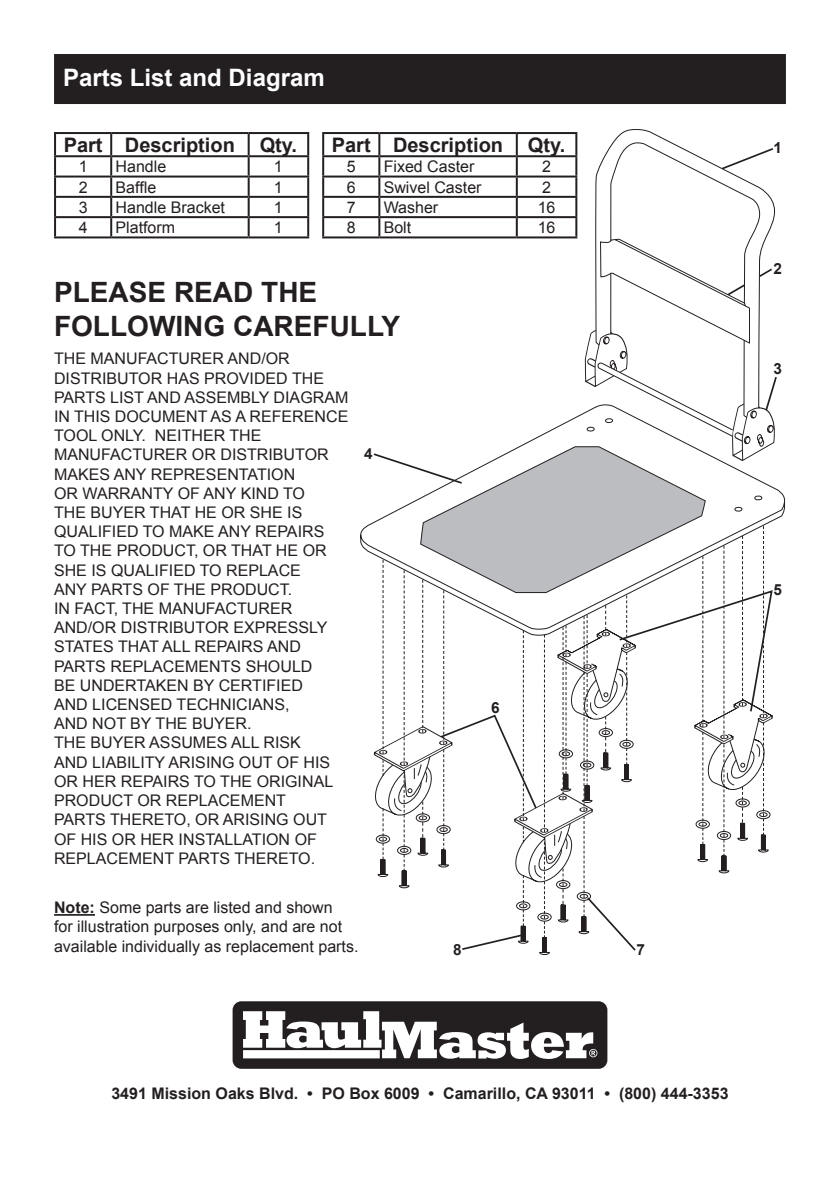
<style>
.page{position:relative;width:840px;height:1191px;background:#fff}
.page>*{position:absolute;margin:0;border:0;box-sizing:border-box;transform-origin:0 0}
.Header_0931{font:700 28px/33.6px "Arial";color:#231f20}
.Section_Headers_0931{font:700 24px "Arial";color:#fff}
.Table_Heading{font:700 20px "Arial";color:#231f20}
.Table_Text{font:16px/19.2px "Arial";color:#231f20}
.t1{font:700 16px "Arial";color:#231f20}
.Table_____Qty{font:16px "Arial";color:#231f20}
.Part__s{font:700 15.4px "Arial";color:#231f20}
.s1{font-weight:700}
</style>
<div class="page">
<div style="left:54px;top:54px;width:731px;height:50px;background:#231f20"></div>
<hr style="left:54px;top:134px;width:2px;height:21px;background:#231f20">
<hr style="left:110px;top:134px;width:2px;height:21px;background:#231f20">
<hr style="left:247px;top:134px;width:2px;height:21px;background:#231f20">
<hr style="left:307px;top:134px;width:2px;height:21px;background:#231f20">
<hr style="left:54px;top:155px;width:57px;height:2px;background:#231f20">
<hr style="left:111px;top:155px;width:137px;height:2px;background:#231f20">
<hr style="left:248px;top:155px;width:61px;height:2px;background:#231f20">
<hr style="left:54px;top:175px;width:57px;height:2px;background:#231f20">
<hr style="left:111px;top:175px;width:137px;height:2px;background:#231f20">
<hr style="left:248px;top:175px;width:61px;height:2px;background:#231f20">
<hr style="left:54px;top:196px;width:57px;height:2px;background:#231f20">
<hr style="left:111px;top:196px;width:137px;height:2px;background:#231f20">
<hr style="left:248px;top:196px;width:61px;height:2px;background:#231f20">
<hr style="left:54px;top:216px;width:57px;height:2px;background:#231f20">
<svg style="left:54px;top:157px;width:2px;height:79px"></svg>
<hr style="left:111px;top:216px;width:137px;height:2px;background:#231f20">
<svg style="left:110px;top:157px;width:2px;height:79px"></svg>
<hr style="left:248px;top:216px;width:61px;height:2px;background:#231f20">
<svg style="left:247px;top:157px;width:2px;height:79px"></svg>
<svg style="left:307px;top:157px;width:2px;height:79px"></svg>
<hr style="left:54px;top:236px;width:57px;height:2px;background:#231f20">
<hr style="left:111px;top:236px;width:137px;height:2px;background:#231f20">
<hr style="left:248px;top:236px;width:61px;height:2px;background:#231f20">
<hr style="left:54px;top:132px;width:57px;height:2px;background:#231f20">
<hr style="left:111px;top:132px;width:137px;height:2px;background:#231f20">
<hr style="left:248px;top:132px;width:61px;height:2px;background:#231f20">
<hr style="left:322px;top:134px;width:2px;height:21px;background:#231f20">
<hr style="left:378px;top:134px;width:2px;height:21px;background:#231f20">
<hr style="left:515px;top:134px;width:2px;height:21px;background:#231f20">
<hr style="left:575px;top:134px;width:2px;height:21px;background:#231f20">
<hr style="left:322px;top:155px;width:57px;height:2px;background:#231f20">
<hr style="left:322px;top:175px;width:57px;height:2px;background:#231f20">
<hr style="left:322px;top:196px;width:57px;height:2px;background:#231f20">
<hr style="left:322px;top:216px;width:57px;height:2px;background:#231f20">
<svg style="left:322px;top:157px;width:2px;height:79px"></svg>
<hr style="left:322px;top:236px;width:57px;height:2px;background:#231f20">
<hr style="left:322px;top:132px;width:57px;height:2px;background:#231f20">
<hr style="left:379px;top:132px;width:137px;height:2px;background:#231f20">
<hr style="left:516px;top:132px;width:61px;height:2px;background:#231f20">
<hr style="left:54px;top:914px;width:41px;height:1px;background:#231f20">
<svg style="left:371px;top:147px;width:406px;height:803px"></svg>
<svg style="left:594px;top:129px;width:181px;height:290px"></svg>
<svg style="left:584px;top:238px;width:190px;height:227px"></svg>
<svg style="left:371px;top:560px;width:85px;height:328px"></svg>
<svg style="left:510px;top:595px;width:129px;height:360px"></svg>
<svg style="left:232px;top:1001px;width:375px;height:67px"></svg>
<p class="Section_Headers_0931" style="left:63px;top:62px;width:263px">Parts List and Diagram</p>
<p class="Table_Heading" style="left:64px;top:132px;width:40px">Part</p>
<p class="Table_Heading" style="left:125px;top:132px;width:112px">Description</p>
<p class="Table_Heading" style="left:259px;top:132px;width:39px">Qty.</p>
<p class="Table_____Qty" style="left:79px;top:156px;width:10px">1</p>
<p class="Table_Text" style="left:115px;top:157px;width:52px">Handle</p>
<p class="Table_Text" style="left:274px;top:157px;width:10px">1</p>
<p class="Table_____Qty" style="left:79px;top:176px;width:10px">2</p>
<p class="Table_Text" style="left:115px;top:177px;width:42px">Baffle</p>
<p class="Table_Text" style="left:274px;top:177px;width:10px">1</p>
<p class="Table_____Qty" style="left:79px;top:197px;width:10px">3</p>
<p class="Table_Text" style="left:115px;top:198px;width:111px">Handle Bracket</p>
<p class="Table_Text" style="left:274px;top:198px;width:10px">1</p>
<p class="Table_____Qty" style="left:79px;top:217px;width:10px">4</p>
<p class="Table_Text" style="left:115px;top:218px;width:61px">Platform</p>
<p class="Table_Text" style="left:274px;top:218px;width:10px">1</p>
<p class="Table_Heading" style="left:331px;top:132px;width:40px">Part</p>
<p class="Table_Heading" style="left:393px;top:132px;width:112px">Description</p>
<p class="Table_Heading" style="left:527px;top:132px;width:39px">Qty.</p>
<p class="Table_____Qty" style="left:346px;top:156px;width:10px">5</p>
<p class="Table_Text" style="left:383px;top:157px;width:92px">Fixed Caster</p>
<p class="Table_Text" style="left:542px;top:157px;width:10px">2</p>
<p class="Table_____Qty" style="left:346px;top:176px;width:10px">6</p>
<p class="Table_Text" style="left:383px;top:177px;width:99px">Swivel Caster</p>
<p class="Table_Text" style="left:542px;top:177px;width:10px">2</p>
<p class="Table_____Qty" style="left:346px;top:197px;width:10px">7</p>
<p class="Table_Text" style="left:383px;top:198px;width:56px">Washer</p>
<p class="Table_Text" style="left:537px;top:198px;width:19px">16</p>
<p class="Table_____Qty" style="left:346px;top:217px;width:10px">8</p>
<p class="Table_Text" style="left:383px;top:218px;width:29px">Bolt</p>
<p class="Table_Text" style="left:537px;top:218px;width:19px">16</p>
<p class="Header_0931" style="left:54px;top:277px;width:347px">PLEASE READ THE<br>FOLLOWING CAREFULLY</p>
<p class="Table_Text" style="left:54px;top:349px;width:295px">THE MANUFACTURER AND/OR<br>DISTRIBUTOR HAS PROVIDED THE<br>PARTS LIST AND ASSEMBLY DIAGRAM<br>IN THIS DOCUMENT AS A REFERENCE<br>TOOL ONLY. NEITHER THE<br>MANUFACTURER OR DISTRIBUTOR<br>MAKES ANY REPRESENTATION<br>OR WARRANTY OF ANY KIND TO<br>THE BUYER THAT HE OR SHE IS<br>QUALIFIED TO MAKE ANY REPAIRS<br>TO THE PRODUCT, OR THAT HE OR<br>SHE IS QUALIFIED TO REPLACE<br>ANY PARTS OF THE PRODUCT.<br>IN FACT, THE MANUFACTURER<br>AND/OR DISTRIBUTOR EXPRESSLY<br>STATES THAT ALL REPAIRS AND<br>PARTS REPLACEMENTS SHOULD<br>BE UNDERTAKEN BY CERTIFIED<br>AND LICENSED TECHNICIANS,<br>AND NOT BY THE BUYER.<br>THE BUYER ASSUMES ALL RISK<br>AND LIABILITY ARISING OUT OF HIS<br>OR HER REPAIRS TO THE ORIGINAL<br>PRODUCT OR REPLACEMENT<br>PARTS THERETO, OR ARISING OUT<br>OF HIS OR HER INSTALLATION OF<br>REPLACEMENT PARTS THERETO.</p>
<p class="Part__s" style="left:364px;top:444px;width:10px">4</p>
<p class="Table_Text" style="left:54px;top:898px;width:306px"><span class="s1">Note:</span> Some parts are listed and shown<br>for illustration purposes only, and are not available individually as replacement parts.</p>
<p class="Part__s" style="left:491px;top:697px;width:10px">6</p>
<p class="Part__s" style="left:453px;top:939px;width:10px">8</p>
<p class="Part__s" style="left:636px;top:939px;width:10px">7</p>
<p class="Part__s" style="left:773px;top:138px;width:10px">1</p>
<p class="Part__s" style="left:773px;top:258px;width:10px">2</p>
<p class="Part__s" style="left:773px;top:359px;width:10px">3</p>
<p class="Part__s" style="left:773px;top:580px;width:10px">5</p>
<p class="t1" style="left:111px;top:1083px;width:618px">3491 Mission Oaks Blvd. • PO Box 6009 • Camarillo, CA 93011 • (800) 444-3353</p>
</div>
